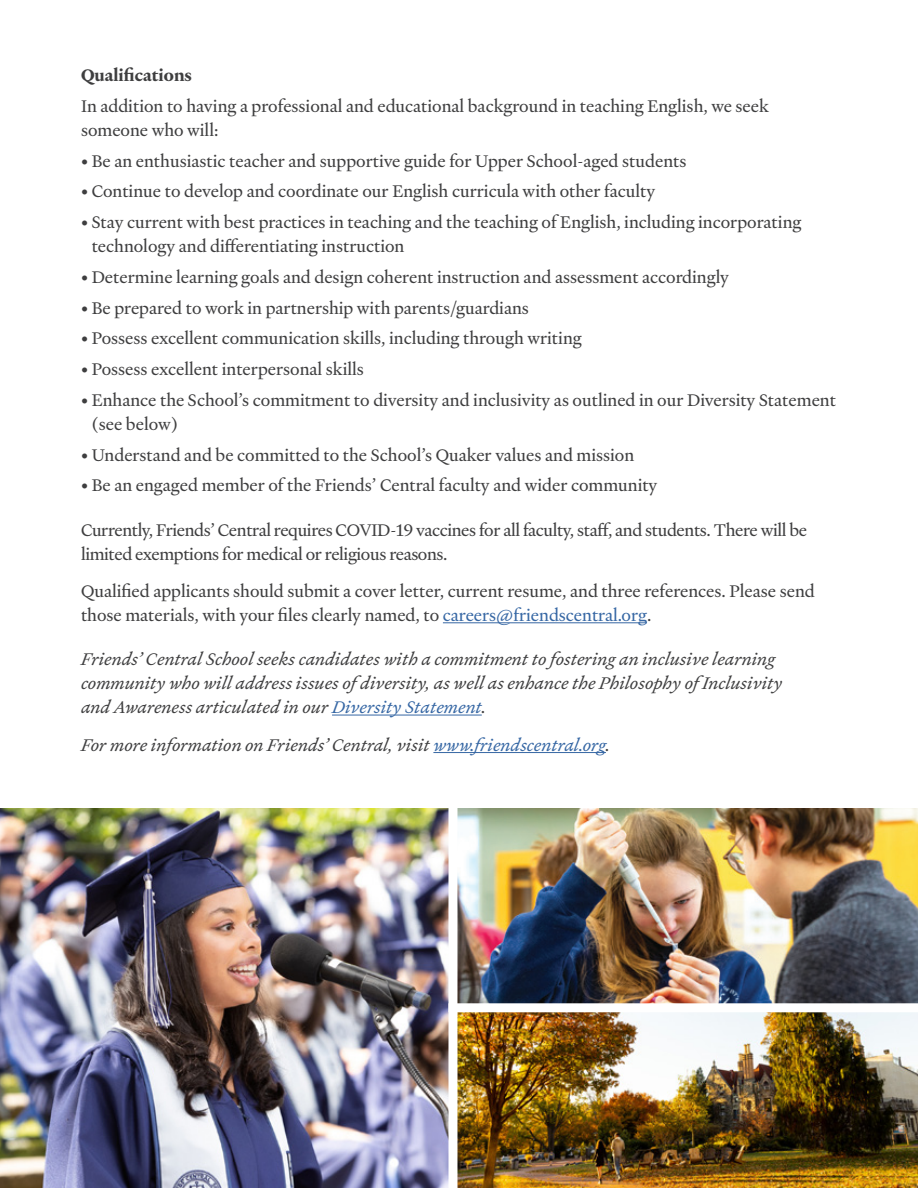
<style>
.page{position:relative;width:918px;height:1188px;background:#fff}
.page>*{position:absolute;margin:0;border:0;box-sizing:border-box;transform-origin:0 0}
.t1{font:18px/24px "Heldane Text";color:#3e3e3f}
.t2{font:italic 18px/24px "Heldane Text";color:#3e3e3f}
.t3{font:18px/24px "Heldane Text";letter-spacing:-.02em;color:#3e3e3f}
.t4{font:700 18px "Heldane Text";color:#3e3e3f}
.s1{color:#3667a4}
</style>
<div class="page">
<hr style="left:443px;top:622px;width:204px;height:1px;background:#3667a4">
<hr style="left:332px;top:715px;width:150px;height:1px;background:#3667a4">
<hr style="left:433px;top:752px;width:173px;height:1px;background:#3667a4">
<img style="left:457px;top:809px;width:461px;height:194px">
<img style="left:0;top:809px;width:448px;height:379px">
<img style="left:457px;top:1012px;width:461px;height:176px">
<p class="t4" style="left:81px;top:64px;width:113px">Qualifications</p>
<p class="t1" style="left:81px;top:94px;width:690px">In addition to having a professional and educational background in teaching English, we seek someone who will:</p>
<p class="t1" style="left:81px;top:148px;width:607px">• Be an enthusiastic teacher and supportive guide for Upper School-aged students</p>
<p class="t1" style="left:81px;top:179px;width:576px">• Continue to develop and coordinate our English curricula with other faculty</p>
<p class="t1" style="left:92px;top:210px;width:711px;text-indent:-11px">• Stay current with best practices in teaching and the teaching of English, including incorporating technology and differentiating instruction</p>
<p class="t1" style="left:81px;top:265px;width:650px">• Determine learning goals and design coherent instruction and assessment accordingly</p>
<p class="t1" style="left:81px;top:295px;width:449px">• Be prepared to work in partnership with parents/guardians</p>
<p class="t1" style="left:81px;top:326px;width:502px">• Possess excellent communication skills, including through writing</p>
<p class="t1" style="left:81px;top:357px;width:284px">• Possess excellent interpersonal skills</p>
<p class="t1" style="left:92px;top:388px;width:746px;text-indent:-11px">• Enhance the School’s commitment to diversity and inclusivity as outlined in our Diversity Statement (see below)</p>
<p class="t1" style="left:81px;top:442px;width:555px">• Understand and be committed to the School’s Quaker values and mission</p>
<p class="t1" style="left:81px;top:473px;width:578px">• Be an engaged member of the Friends’ Central faculty and wider community</p>
<p class="t3" style="left:81px;top:517px;width:728px">Currently, Friends’ Central requires COVID-19 vaccines for all faculty, staff, and students. There will be limited exemptions for medical or religious reasons.</p>
<p class="t1" style="left:81px;top:579px;width:735px">Qualified applicants should submit a cover letter, current resume, and three references. Please send those materials, with your files clearly named, to <span class="s1">careers@friendscentral.org</span>.</p>
<p class="t2" style="left:81px;top:648px;width:703px">Friends’ Central School seeks candidates with a commitment to fostering an inclusive learning community who will address issues ofdiversity, as well as enhance the Philosophy ofInclusivity and Awareness articulated in our <span class="s1">Diversity Statement</span>.</p>
<p class="t2" style="left:81px;top:733px;width:531px">For more information on Friends’ Central, visit <span class="s1">www.friendscentral.org</span>.</p>
</div>
